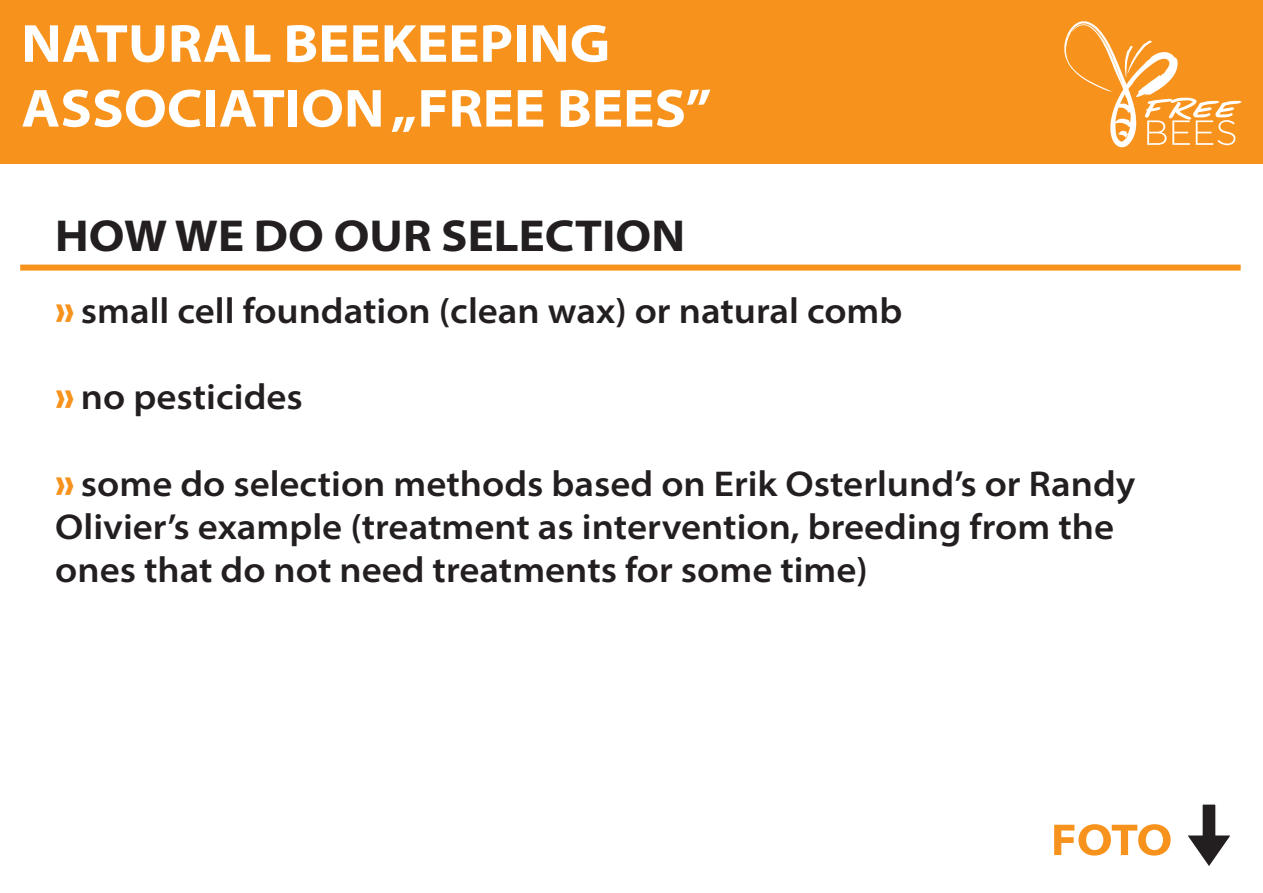
<style>
.page{position:relative;width:1263px;height:893px;background:#fff}
.page>*{position:absolute;margin:0;border:0;box-sizing:border-box;transform-origin:0 0}
.t1{font:700 semi-expanded 54px/64.8px "Myriad Pro";color:#fff}
.t2{font:700 semi-expanded 45px "Myriad Pro";color:#231f20}
.t3{font:600 semi-expanded 36px/43.2px "Myriad Pro";color:#231f20}
.s1{font-family:"Encode Sans Compressed";font-weight:700;font-stretch:normal;color:#f7931d}
</style>
<div class="page">
<div style="left:0;top:0;width:1263px;height:164px;background:#f7931d"></div>
<div style="left:20px;top:265px;width:1221px;height:6px;background:#f7931d"></div>
<svg style="left:1064px;top:21px;width:178px;height:126px"></svg>
<svg style="left:1054px;top:824px;width:116px;height:32px"></svg>
<svg style="left:1188px;top:804px;width:42px;height:62px"></svg>
<h1 class="t1" style="left:21px;top:9px;width:692px">NATURAL BEEKEEPING<br>ASSOCIATION „FREE BEES”</h1>
<p class="t2" style="left:55px;top:206px;width:631px">HOW WE DO OUR SELECTION</p>
<p class="t3" style="left:55px;top:288px;width:849px"><span class="s1">»</span> small cell foundation (clean wax) or natural comb</p>
<p class="t3" style="left:55px;top:374px;width:249px"><span class="s1">»</span> no pesticides</p>
<p class="t3" style="left:55px;top:461px;width:1081px"><span class="s1">»</span> some do selection methods based on Erik Osterlund’s or Randy<br>Olivier’s example (treatment as intervention, breeding from the ones that do not need treatments for some time)</p>
</div>
